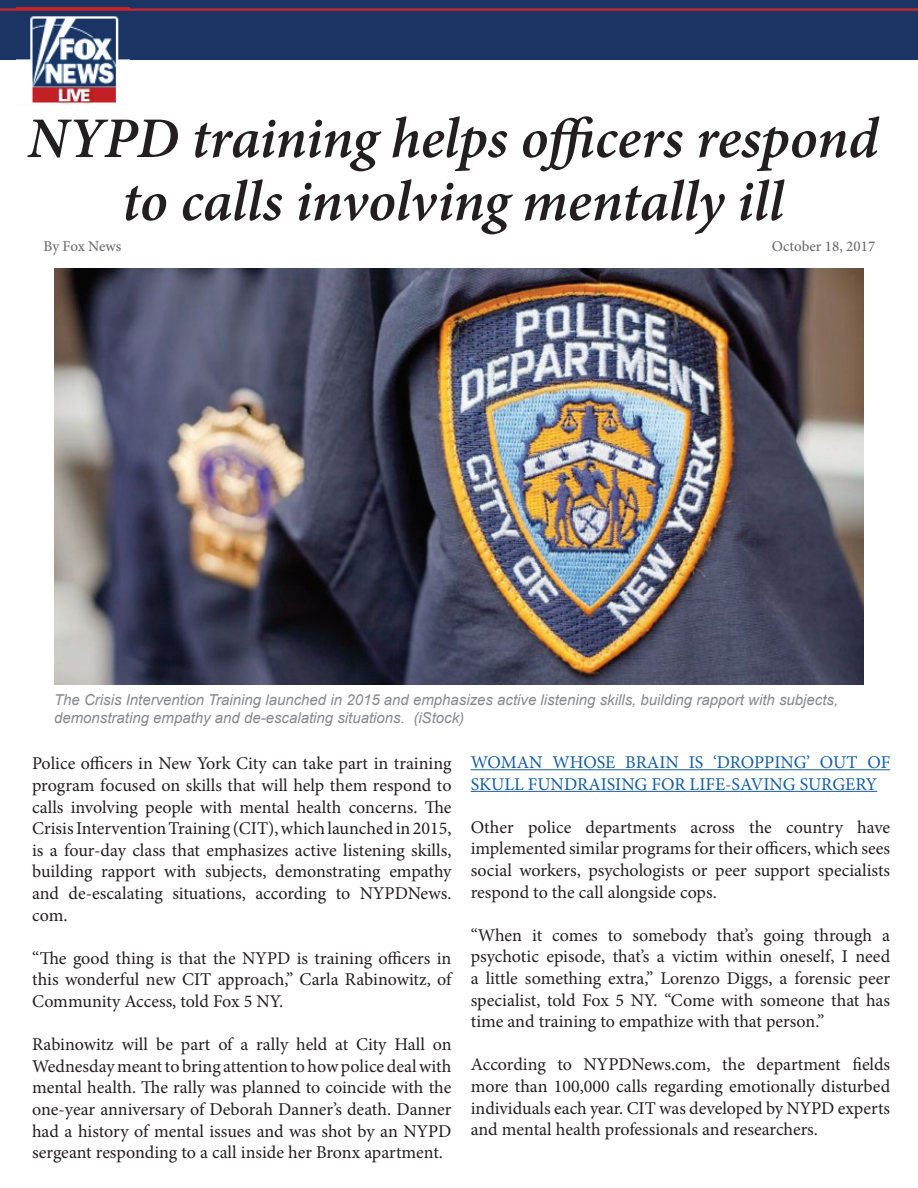
<style>
.page{position:relative;width:918px;height:1188px;background:#fff}
.page>*{position:absolute;margin:0;border:0;box-sizing:border-box;transform-origin:0 0}
.t1{font:italic 600 57.6px/63px "Minion Pro";letter-spacing:-.005em;color:#231f20;text-align:center}
.t2{font:18px/21.6px "Minion Pro";color:#231f20;text-align:justify}
.t3{font:18px/21.6px "Minion Pro";color:#175d9e}
.t4{font:italic 15px/18px "Arial";color:#87898c}
.t5{font:500 15px "Minion Pro";color:#6c6d70}
</style>
<div class="page">
<hr style="left:471px;top:769px;width:419px;height:1px;background:#175d9e">
<hr style="left:471px;top:791px;width:406px;height:1px;background:#175d9e">
<img style="left:54px;top:268px;width:810px;height:417px">
<div style="left:0;top:0;width:918px;height:60px;background:#1a3564"></div>
<img style="left:17px;top:16px;width:112px;height:88px">
<hr style="left:0;top:8px;width:918px;height:3px;background:#d1232a">
<h1 class="t1" style="left:27px;top:107px;width:853px">NYPD training helps officers respond to calls involving mentally ill</h1>
<p class="t5" style="left:44px;top:236px;width:79px">By Fox News</p>
<p class="t5" style="left:772px;top:236px;width:105px">October 18, 2017</p>
<p class="t4" style="left:54px;top:691px;width:786px">The Crisis Intervention Training launched in 2015 and emphasizes active listening skills, building rapport with subjects, demonstrating empathy and de-escalating situations. (iStock)</p>
<p class="t2" style="left:32px;top:753px;width:421px">Police officers in New York City can take part in training program focused on skills that will help them respond to calls involving people with mental health concerns. The Crisis Intervention Training (CIT), which launched in 2015, is a four-day class that emphasizes active listening skills, building rapport with subjects, demonstrating empathy and de-escalating situations, according to NYPDNews. com.</p>
<p class="t2" style="left:32px;top:947px;width:421px">“The good thing is that the NYPD is training officers in this wonderful new CIT approach,” Carla Rabinowitz, of Community Access, told Fox 5 NY.</p>
<p class="t2" style="left:32px;top:1034px;width:421px">Rabinowitz will be part of a rally held at City Hall on Wednesday meant to bring attention to how police deal with mental health. The rally was planned to coincide with the one-year anniversary of Deborah Danner’s death. Danner had a history of mental issues and was shot by an NYPD sergeant responding to a call inside her Bronx apartment.</p>
<p class="t3" style="left:471px;top:752px;width:421px">WOMAN WHOSE BRAIN IS ‘DROPPING’ OUT OF<br>SKULL FUNDRAISING FOR LIFE-SAVING SURGERY</p>
<p class="t2" style="left:471px;top:816px;width:421px">Other police departments across the country have implemented similar programs for their officers, which sees social workers, psychologists or peer support specialists respond to the call alongside cops.</p>
<p class="t2" style="left:471px;top:924px;width:421px">“When it comes to somebody that’s going through a psychotic episode, that’s a victim within oneself, I need a little something extra,” Lorenzo Diggs, a forensic peer specialist, told Fox 5 NY. “Come with someone that has time and training to empathize with that person.”</p>
<p class="t2" style="left:471px;top:1054px;width:421px">According to NYPDNews.com, the department fields more than 100,000 calls regarding emotionally disturbed individuals each year. CIT was developed by NYPD experts and mental health professionals and researchers.</p>
</div>
